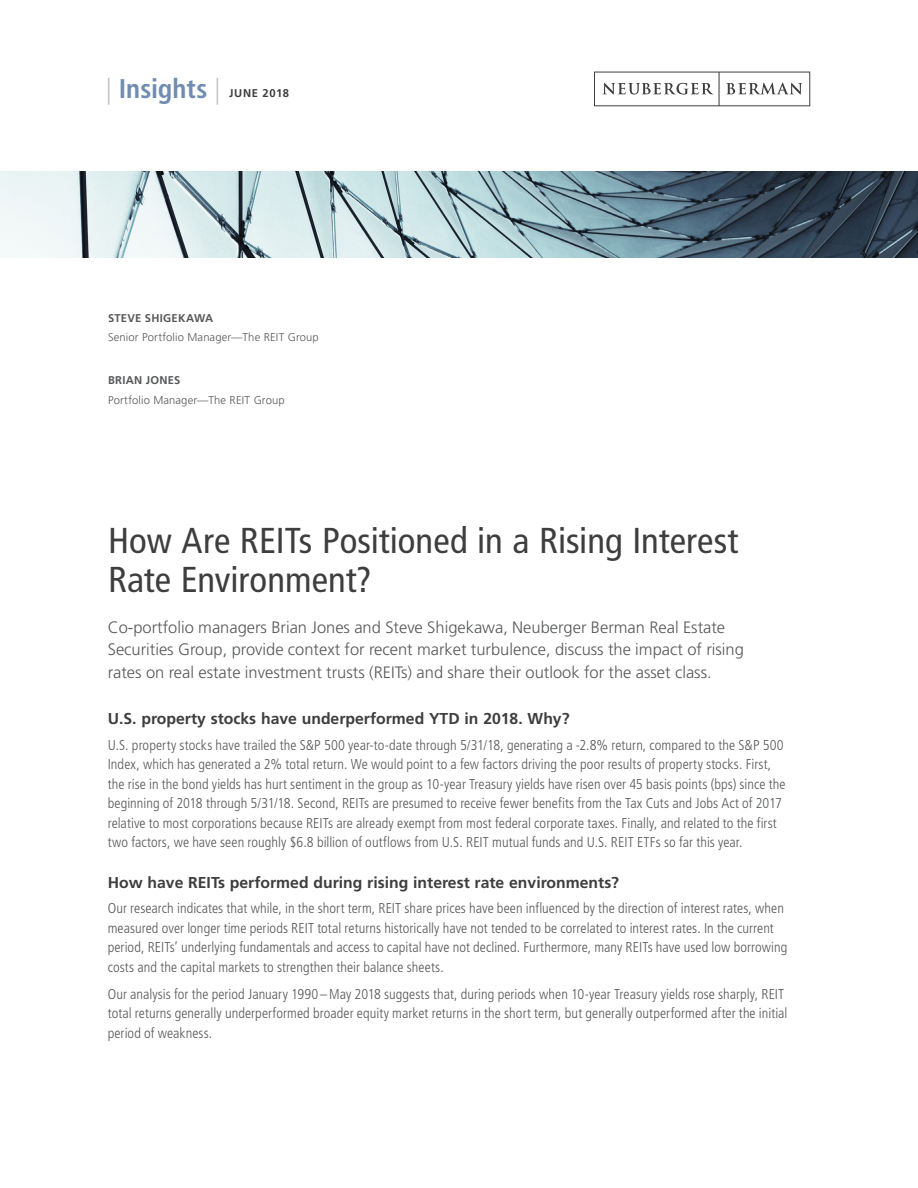
<style>
.page{position:relative;width:918px;height:1188px;background:#fff}
.page>*{position:absolute;margin:0;border:0;box-sizing:border-box;transform-origin:0 0}
.Main_Headline{font:condensed 36px/39px "Frutiger LT Std";color:#3e3e3f}
.t1{font:700 condensed 27px "Frutiger LT Std";color:#708cb0}
.Intro_Paragraph{font:300 16.5px/22.5px "Frutiger LT Std";color:#57585a}
.Paragraph_Head{font:700 15.75px "Frutiger LT Std";color:#3e3e3f}
.Body_Copy{font:300 condensed 14.25px/19.5px "Frutiger LT Std";letter-spacing:.005em;color:#57585a}
.Author_Title_Group{font:300 11.25px "Frutiger LT Std";letter-spacing:.01em;color:#57585a}
.Author_Name{font:700 11.25px "Frutiger LT Std";letter-spacing:.025em;color:#57585a}
.Date{font:700 11.25px "Frutiger LT Std";letter-spacing:.06em;color:#3e3e3f}
.s1{font-weight:300;color:#bcbdc0}
</style>
<div class="page">
<svg style="left:594px;top:72px;width:216px;height:34px"></svg>
<img style="left:0;top:171px;width:918px;height:86px">
<h2 class="t1" style="left:106px;top:72px;width:116px"><span class="s1">|</span> Insights <span class="s1">|</span></h2>
<p class="Date" style="left:229px;top:87px;width:61px">JUNE 2018</p>
<p class="Author_Name" style="left:108px;top:311px;width:107px">STEVE SHIGEKAWA</p>
<p class="Author_Title_Group" style="left:108px;top:331px;width:212px">Senior Portfolio Manager—The REIT Group</p>
<p class="Author_Name" style="left:108px;top:374px;width:74px">BRIAN JONES</p>
<p class="Author_Title_Group" style="left:108px;top:393px;width:178px">Portfolio Manager—The REIT Group</p>
<p class="Main_Headline" style="left:108px;top:521px;width:632px">How Are REITs Positioned in a Rising Interest<br>Rate Environment?</p>
<p class="Intro_Paragraph" style="left:108px;top:616px;width:638px">Co-portfolio managers Brian Jones and Steve Shigekawa, Neuberger Berman Real Estate<br>Securities Group, provide context for recent market turbulence, discuss the impact of rising rates on real estate investment trusts (REITs) and share their outlook for the asset class.</p>
<p class="Paragraph_Head" style="left:108px;top:709px;width:463px">U.S. property stocks have underperformed YTD in 2018. Why?</p>
<p class="Body_Copy" style="left:108px;top:735px;width:679px">U.S. property stocks have trailed the S&amp;P 500 year-to-date through 5/31/18, generating a -2.8% return, compared to the S&amp;P 500<br>Index, which has generated a 2% total return. We would point to a few factors driving the poor results of property stocks. First, the rise in the bond yields has hurt sentiment in the group as 10-year Treasury yields have risen over 45 basis points (bps) since the beginning of 2018 through 5/31/18. Second, REITs are presumed to receive fewer benefits from the Tax Cuts and Jobs Act of 2017 relative to most corporations because REITs are already exempt from most federal corporate taxes. Finally, and related to the first two factors, we have seen roughly $6.8 billion of outflows from U.S. REIT mutual funds and U.S. REIT ETFs so far this year.</p>
<p class="Paragraph_Head" style="left:108px;top:873px;width:513px">How have REITs performed during rising interest rate environments?</p>
<p class="Body_Copy" style="left:108px;top:899px;width:681px">Our research indicates that while, in the short term, REIT share prices have been influenced by the direction of interest rates, when measured over longer time periods REIT total returns historically have not tended to be correlated to interest rates. In the current period, REITs’ underlying fundamentals and access to capital have not declined. Furthermore, many REITs have used low borrowing costs and the capital markets to strengthen their balance sheets.</p>
<p class="Body_Copy" style="left:108px;top:984px;width:681px">Our analysis for the period January 1990 –May 2018 suggests that, during periods when 10-year Treasury yields rose sharply, REIT total returns generally underperformed broader equity market returns in the short term, but generally outperformed after the initial period of weakness.</p>
</div>
